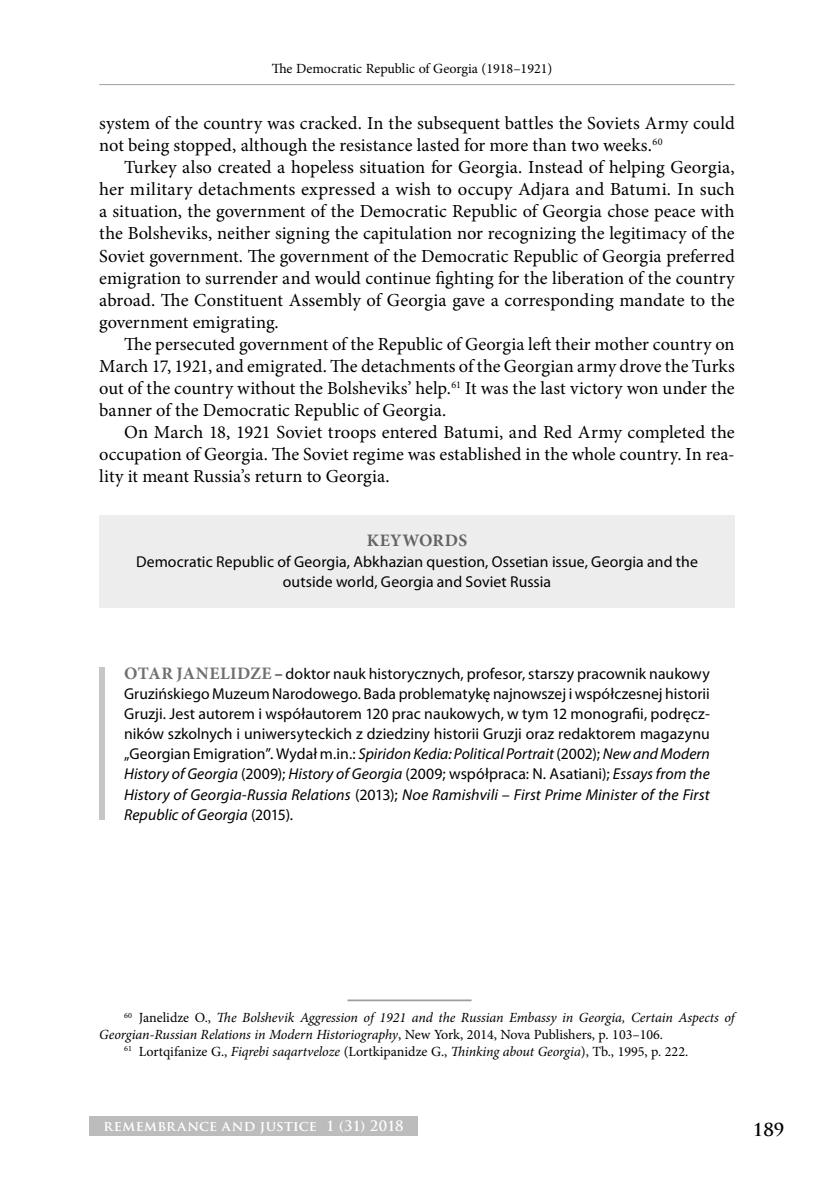
<style>
.page{position:relative;width:834px;height:1191px;background:#fff}
.page>*{position:absolute;margin:0;border:0;box-sizing:border-box;transform-origin:0 0}
.t1{font:18.38px/22.1px "Minion Pro";letter-spacing:.005em;color:#000;text-align:justify}
.t2{font:700 17.5px "Minion Pro";letter-spacing:.015em;color:#646363}
.t3{font:700 17.5px "Trajan Pro";color:#000}
.t4{font:15.75px/20.1px "Myriad Pro";letter-spacing:.005em;color:#000;text-align:center}
.t5{font:italic 14px "Minion Pro";letter-spacing:-.005em;color:#000}
.t6{font:14px "Minion Pro";color:#000}
.t7{font:700 14px "Trajan Pro";letter-spacing:.02em;color:#fff}
.s1{font-family:"Minion Pro";font-weight:700;font-size:17.5px;color:#706f6f}
.s2{font-style:italic}
.s3{font-style:normal}
</style>
<div class="page">
<hr style="left:99px;top:84px;width:635px;height:1px;background:#9d9d9c">
<div style="left:89px;top:1116px;width:328px;height:20px;background:#bcbcbc"></div>
<div style="left:99px;top:515px;width:635px;height:93px;background:#ededed"></div>
<hr style="left:347px;top:999px;width:124px;height:2px;background:#9d9d9c">
<div style="left:99px;top:667px;width:5px;height:152px;background:#c6c6c6"></div>
<p class="t6" style="left:272px;top:59px;width:282px">The Democratic Republic of Georgia (1918–1921)</p>
<p class="t1" style="left:99px;top:112px;width:637px">system of the country was cracked. In the subsequent battles the Soviets Army could not being stopped, although the resistance lasted for more than two weeks.<sup>60</sup></p>
<p class="t1" style="left:99px;top:156px;width:637px;text-indent:25px">Turkey also created a hopeless situation for Georgia. Instead of helping Georgia, her military detachments expressed a wish to occupy Adjara and Batumi. In such a situation, the government of the Democratic Republic of Georgia chose peace with the Bolsheviks, neither signing the capitulation nor recognizing the legitimacy of the Soviet government. The government of the Democratic Republic of Georgia preferred emigration to surrender and would continue fighting for the liberation of the country abroad. The Constituent Assembly of Georgia gave a corresponding mandate to the government emigrating.</p>
<p class="t1" style="left:99px;top:333px;width:637px;text-indent:25px">The persecuted government of the Republic of Georgia left their mother country on March 17, 1921, and emigrated. The detachments of the Georgian army drove the Turks out of the country without the Bolsheviks’ help.<sup>61</sup> It was the last victory won under the banner of the Democratic Republic of Georgia.</p>
<p class="t1" style="left:99px;top:421px;width:637px;text-indent:25px">On March 18, 1921 Soviet troops entered Batumi, and Red Army completed the occupation of Georgia. The Soviet regime was established in the whole country. In rea&shy;lity it meant Russia’s return to Georgia.</p>
<p class="t2" style="left:366px;top:528px;width:102px">KEYWORDS</p>
<p class="t4" style="left:136px;top:551px;width:563px">Democratic Republic of Georgia, Abkhazian question, Ossetian issue, Georgia and the outside world, Georgia and Soviet Russia</p>
<p class="t4" style="left:124px;top:663px;width:587px;text-align:justify"><span class="s1">OTAR JANELIDZE</span> – doktor nauk historycznych, profesor, starszy pracownik naukowy Gruzińskiego Muzeum Narodowego. Bada problematykę najnowszej i współczesnej historii Gruzji. Jest autorem i współautorem 120 prac naukowych, w tym 12 monografii, podręcz&shy;ników szkolnych i uniwersyteckich z dziedziny historii Gruzji oraz redaktorem magazynu „Georgian Emigration”. Wydał m.in.: <span class="s2">Spiridon Kedia: Political Portrait</span> (2002); <span class="s2">New and Modern History of Georgia</span> (2009); <span class="s2">History of Georgia</span> (2009; współpraca: N. Asatiani); <span class="s2">Essays from the History of Georgia-Russia Relations</span> (2013); <span class="s2">Noe Ramishvili – First Prime Minister of the First Republic of Georgia</span> (2015).</p>
<p class="t5" style="left:124px;top:1008px;width:612px"><sup>60</sup> <span class="s3">Janelidze O.,</span> The Bolshevik Aggression of 1921 and the Russian Embassy in Georgia, Certain Aspects of</p>
<p class="t5" style="left:99px;top:1025px;width:565px">Georgian-Russian Relations in Modern Historiography<span class="s3">, New York, 2014, Nova Publishers, p. 103–106.</span></p>
<p class="t6" style="left:124px;top:1042px;width:565px"><sup>61</sup> Lortqifanize G., <span class="s2">Fiqrebi saqartveloze</span> (Lortkipanidze G., <span class="s2">Thinking about Georgia</span>), Tb., 1995, p. 222.</p>
<p class="t7" style="left:103px;top:1117px;width:301px">REMEMBRANCE AND JUSTICE 1 (31) 2018</p>
<p class="t3" style="left:752px;top:1118px;width:33px">189</p>
</div>
